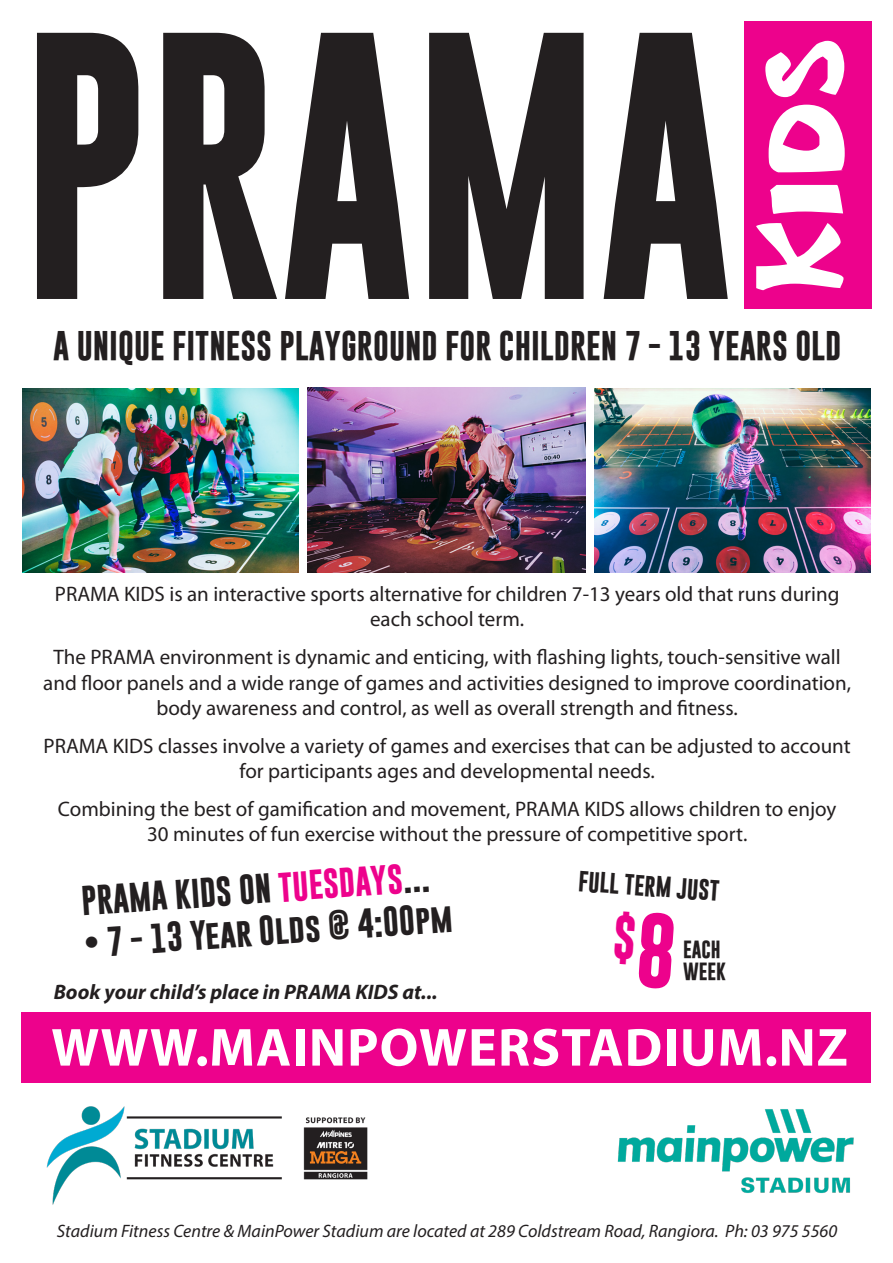
<style>
.page{position:relative;width:893px;height:1263px;background:#fff}
.page>*{position:absolute;margin:0;border:0;box-sizing:border-box;transform-origin:0 0}
.t1{font:700 272.25px "Gobold";color:#231f20;scale:.91 1}
.t2{font:204px "Babelfish";color:#fff;scale:.8 1}
.t3{font:700 54px "Myriad Pro";letter-spacing:.02em;color:#fff}
.t4{font:700 30px "Gobold";color:#231f20}
.t5{font:700 29.85px "Gobold";color:#231f20}
.t6{font:21px/25.2px "Myriad Pro";color:#231f20;text-align:center}
.t7{font:italic 700 21px "Myriad Pro";color:#231f20}
.t8{font:700 21px "Gobold";color:#231f20}
.t9{font:italic 18px "Myriad Pro";color:#231f20}
.t10{font:700 18px/21.6px "Gobold";color:#231f20}
.s1{color:#ed028c}
</style>
<div class="page">
<img style="left:22px;top:388px;width:276px;height:184px">
<img style="left:595px;top:388px;width:275px;height:184px">
<img style="left:307px;top:387px;width:279px;height:186px">
<div style="left:744px;top:21px;width:128px;height:287px;background:#ed028c"></div>
<img style="left:617px;top:1109px;width:237px;height:84px">
<img style="left:46px;top:1106px;width:322px;height:99px">
<div style="left:21px;top:1013px;width:849px;height:70px;background:#ed028c"></div>
<p class="t1" style="left:21px;top:-11px;width:783px">PRAMA</p>
<p class="t2" style="left:722px;top:293px;width:323px;rotate:-90deg">KIDS</p>
<p class="t4" style="left:53px;top:326px;width:790px">A UNIQUE FITNESS PLAYGROUND FOR CHILDREN 7 - 13 YEARS OLD</p>
<p class="t6" style="left:55px;top:581px;width:786px">PRAMA KIDS is an interactive sports alternative for children 7-13 years old that runs during each school term.</p>
<p class="t6" style="left:43px;top:644px;width:809px">The PRAMA environment is dynamic and enticing, with flashing lights, touch-sensitive wall and floor panels and a wide range of games and activities designed to improve coordination, body awareness and control, as well as overall strength and fitness.</p>
<p class="t6" style="left:44px;top:733px;width:809px">PRAMA KIDS classes involve a variety of games and exercises that can be adjusted to account for participants ages and developmental needs.</p>
<p class="t6" style="left:58px;top:796px;width:780px">Combining the best of gamification and movement, PRAMA KIDS allows children to enjoy<br>30 minutes of fun exercise without the pressure of competitive sport.</p>
<p class="t5" style="left:80px;top:882px;width:351px;rotate:-4deg">PRAMA KIDS ON <span class="s1">TUESDAYS</span>...</p>
<p class="t5" style="left:83px;top:923px;width:371px;rotate:-4deg">• 7 - 13 Year Olds @ 4:00pm</p>
<p class="t7" style="left:54px;top:978px;width:385px">Book your child’s place in PRAMA KIDS at...</p>
<p class="t8" style="left:579px;top:867px;width:143px;rotate:4deg">FULL TERM JUST</p>
<p class="t10" style="left:683px;top:938px;width:44px">EACH<br>WEEK</p>
<p class="t3" style="left:51px;top:1012px;width:798px">WWW.MAINPOWERSTADIUM.NZ</p>
<p class="t9" style="left:57px;top:1219px;width:782px">Stadium Fitness Centre &amp; MainPower Stadium are located at 289 Coldstream Road, Rangiora. Ph: 03 975 5560</p>
</div>
